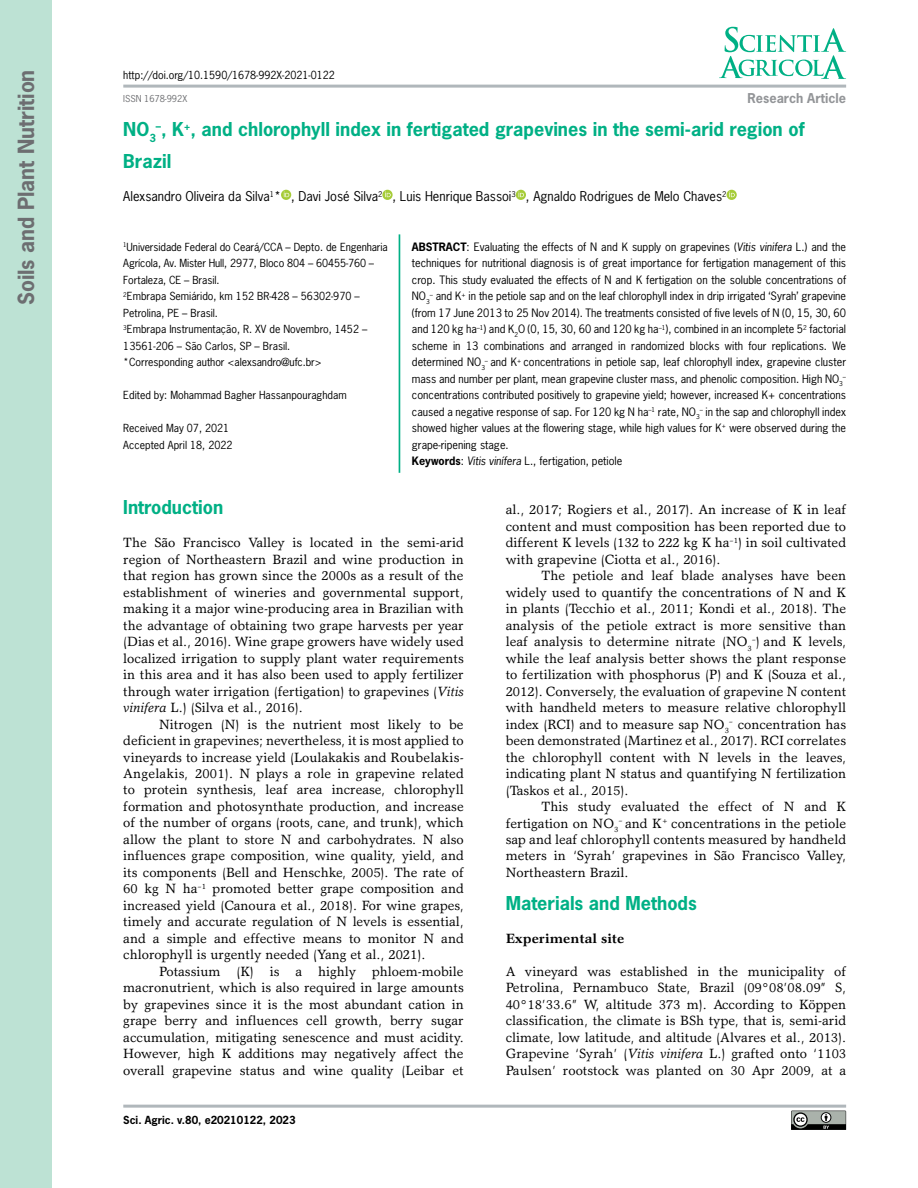
<style>
.page{position:relative;width:918px;height:1188px;background:#fff}
.page>*{position:absolute;margin:0;border:0;box-sizing:border-box;transform-origin:0 0}
.t1{font:700 21px "News Gothic";color:#6d6e71}
.t2{font:700 18px "News Gothic";color:#00b085}
.t3{font:13.5px/16.5px "Garth Graphic";color:#000;text-align:justify}
.t4{font:700 13.5px "Garth Graphic";color:#000}
.t5{font:12.75px "News Gothic";color:#000}
.t6{font:700 12.75px "News Gothic";color:#939598}
.t7{font:10.8px/16.5px "News Gothic";color:#000;text-align:justify}
.t8{font:10.5px/16.5px "News Gothic";color:#000}
.t9{font:700 10.5px "News Gothic";color:#000}
.t10{font:9px "News Gothic";color:#6d6e71}
.t11{font:6.3px "News Gothic";color:#000}
.s1{font-weight:700}
.s2{font-style:italic}
</style>
<div class="page">
<svg style="left:719px;top:27px;width:127px;height:52px"></svg>
<div style="left:0;top:0;width:51px;height:1188px;background:#bde2d4"></div>
<hr style="left:123px;top:85px;width:723px;height:3px;background:#b0b7bb">
<hr style="left:123px;top:1105px;width:723px;height:3px;background:#b0b7bb">
<svg style="left:791px;top:1111px;width:56px;height:19px"></svg>
<svg style="left:281px;top:190px;width:10px;height:10px"></svg>
<svg style="left:284px;top:192px;width:5px;height:5px"></svg>
<svg style="left:382px;top:190px;width:11px;height:10px"></svg>
<svg style="left:385px;top:192px;width:6px;height:5px"></svg>
<svg style="left:516px;top:190px;width:10px;height:10px"></svg>
<svg style="left:519px;top:192px;width:5px;height:5px"></svg>
<svg style="left:727px;top:190px;width:10px;height:10px"></svg>
<svg style="left:729px;top:192px;width:6px;height:5px"></svg>
<hr style="left:399px;top:234px;width:1px;height:239px;background:#00b085">
<h1 class="t1" style="left:12px;top:305px;width:237px;rotate:-90deg">Soils and Plant Nutrition</h1>
<p class="t8" style="left:123px;top:66px;width:213px">http://doi.org/10.1590/1678-992X-2021-0122</p>
<p class="t10" style="left:123px;top:93px;width:65px">ISSN 1678-992X</p>
<p class="t6" style="left:748px;top:89px;width:100px">Research Article</p>
<h2 class="t2" style="left:123px;top:117px;width:683px">NO<sub>3</sub><sup>–</sup>, K<sup>+</sup>, and chlorophyll index in fertigated grapevines in the semi-arid region of</h2>
<h2 class="t2" style="left:123px;top:150px;width:50px">Brazil</h2>
<p class="t5" style="left:123px;top:188px;width:605px">Alexsandro Oliveira da Silva<sup>1</sup>* , Davi José Silva<sup>2</sup> , Luis Henrique Bassoi<sup>3</sup> , Agnaldo Rodrigues de Melo Chaves<sup>2</sup></p>
<p class="t8" style="left:123px;top:239px;width:266px"><sup>1</sup>Universidade Federal do Ceará/CCA – Depto. de Engenharia Agrícola, Av. Mister Hull, 2977, Bloco 804 – 60455-760 – Fortaleza, CE – Brasil.<br><sup>2</sup>Embrapa Semiárido, km 152 BR-428 – 56302-970 – Petrolina, PE – Brasil.<br><sup>3</sup>Embrapa Instrumentação, R. XV de Novembro, 1452 – 13561-206 – São Carlos, SP – Brasil.<br>*Corresponding author &lt;alexsandro@ufc.br&gt;</p>
<p class="t8" style="left:123px;top:387px;width:225px">Edited by: Mohammad Bagher Hassanpouraghdam</p>
<p class="t8" style="left:123px;top:420px;width:111px">Received May 07, 2021<br>Accepted April 18, 2022</p>
<p class="t7" style="left:412px;top:238px;width:436px"><span class="s1">ABSTRACT</span>: Evaluating the effects of N and K supply on grapevines (<span class="s2">Vitis vinifera</span> L.) and the techniques for nutritional diagnosis is of great importance for fertigation management of this crop. This study evaluated the effects of N and K fertigation on the soluble concentrations of NO<sub>3</sub><sup>–</sup> and K<sup>+</sup> in the petiole sap and on the leaf chlorophyll index in drip irrigated ‘Syrah’ grapevine (from 17 June 2013 to 25 Nov 2014). The treatments consisted of five levels of N (0, 15, 30, 60 and 120 kg ha<sup>–1</sup>) and K<sub>2</sub>O (0, 15, 30, 60 and 120 kg ha<sup>–1</sup>), combined in an incomplete 5<sup>2</sup> factorial scheme in 13 combinations and arranged in randomized blocks with four replications. We determined NO<sub>3</sub><sup>–</sup> and K<sup>+</sup> concentrations in petiole sap, leaf chlorophyll index, grapevine cluster mass and number per plant, mean grapevine cluster mass, and phenolic composition. High NO<sub>3</sub></p>
<p class="t11" style="left:843px;top:373px;width:5px">–</p>
<p class="t7" style="left:412px;top:387px;width:436px;text-align:left">concentrations contributed positively to grapevine yield; however, increased K+ concentrations caused a negative response of sap. For 120 kg N ha<sup>–1</sup> rate, NO<sub>3</sub><sup>–</sup> in the sap and chlorophyll index showed higher values at the flowering stage, while high values for K<sup>+</sup> were observed during the grape-ripening stage.<br><span class="s1">Keywords</span>: <span class="s2">Vitis vinífera</span> L., fertigation, petiole</p>
<h2 class="t2" style="left:123px;top:496px;width:101px">Introduction</h2>
<p class="t3" style="left:123px;top:534px;width:342px">The São Francisco Valley is located in the semi-arid region of Northeastern Brazil and wine production in that region has grown since the 2000s as a result of the establishment of wineries and governmental support, making it a major wine-producing area in Brazilian with the advantage of obtaining two grape harvests per year (Dias et al., 2016). Wine grape growers have widely used localized irrigation to supply plant water requirements in this area and it has also been used to apply fertilizer through water irrigation (fertigation) to grapevines (<span class="s2">Vitis vinifera</span> L.) (Silva et al., 2016).</p>
<p class="t3" style="left:123px;top:716px;width:342px;text-indent:36px">Nitrogen (N) is the nutrient most likely to be deficient in grapevines; nevertheless, it is most applied to vineyards to increase yield (Loulakakis and Roubelakis-Angelakis, 2001). N plays a role in grapevine related to protein synthesis, leaf area increase, chlorophyll formation and photosynthate production, and increase of the number of organs (roots, cane, and trunk), which allow the plant to store N and carbohydrates. N also influences grape composition, wine quality, yield, and its components (Bell and Henschke, 2005). The rate of 60 kg N ha<sup>–1</sup> promoted better grape composition and increased yield (Canoura et al., 2018). For wine grapes, timely and accurate regulation of N levels is essential, and a simple and effective means to monitor N and chlorophyll is urgently needed (Yang et al., 2021).</p>
<p class="t3" style="left:123px;top:963px;width:342px;text-indent:36px">Potassium (K) is a highly phloem-mobile macronutrient, which is also required in large amounts by grapevines since it is the most abundant cation in grape berry and influences cell growth, berry sugar accumulation, mitigating senescence and must acidity.<br>However, high K additions may negatively affect the overall grapevine status and wine quality (Leibar et</p>
<p class="t9" style="left:123px;top:1113px;width:174px">Sci. Agric. v.80, e20210122, 2023</p>
<p class="t3" style="left:506px;top:501px;width:342px">al., 2017; Rogiers et al., 2017). An increase of K in leaf content and must composition has been reported due to different K levels (132 to 222 kg K ha<sup>–1</sup>) in soil cultivated with grapevine (Ciotta et al., 2016).</p>
<p class="t3" style="left:506px;top:567px;width:342px;text-indent:36px">The petiole and leaf blade analyses have been widely used to quantify the concentrations of N and K in plants (Tecchio et al., 2011; Kondi et al., 2018). The analysis of the petiole extract is more sensitive than leaf analysis to determine nitrate (NO<sub>3</sub><sup>–</sup>) and K levels, while the leaf analysis better shows the plant response to fertilization with phosphorus (P) and K (Souza et al., 2012). Conversely, the evaluation of grapevine N content with handheld meters to measure relative chlorophyll index (RCI) and to measure sap NO<sub>3</sub><sup>–</sup> concentration has been demonstrated (Martinez et al., 2017). RCI correlates the chlorophyll content with N levels in the leaves, indicating plant N status and quantifying N fertilization (Taskos et al., 2015).</p>
<p class="t3" style="left:506px;top:798px;width:342px;text-indent:36px">This study evaluated the effect of N and K fertigation on NO<sub>3</sub><sup>–</sup> and K<sup>+</sup> concentrations in the petiole sap and leaf chlorophyll contents measured by handheld meters in ‘Syrah’ grapevines in São Francisco Valley, Northeastern Brazil.</p>
<h2 class="t2" style="left:506px;top:891px;width:193px">Materials and Methods</h2>
<p class="t4" style="left:506px;top:930px;width:120px">Experimental site</p>
<p class="t3" style="left:506px;top:963px;width:342px">A vineyard was established in the municipality of Petrolina, Pernambuco State, Brazil (09°08’08.09” S, 40°18’33.6” W, altitude 373 m). According to Köppen classification, the climate is BSh type, that is, semi-arid climate, low latitude, and altitude (Alvares et al., 2013).<br>Grapevine ‘Syrah’ (<span class="s2">Vitis vinifera</span> L.) grafted onto ‘1103<br>Paulsen’ rootstock was planted on 30 Apr 2009, at a</p>
</div>
